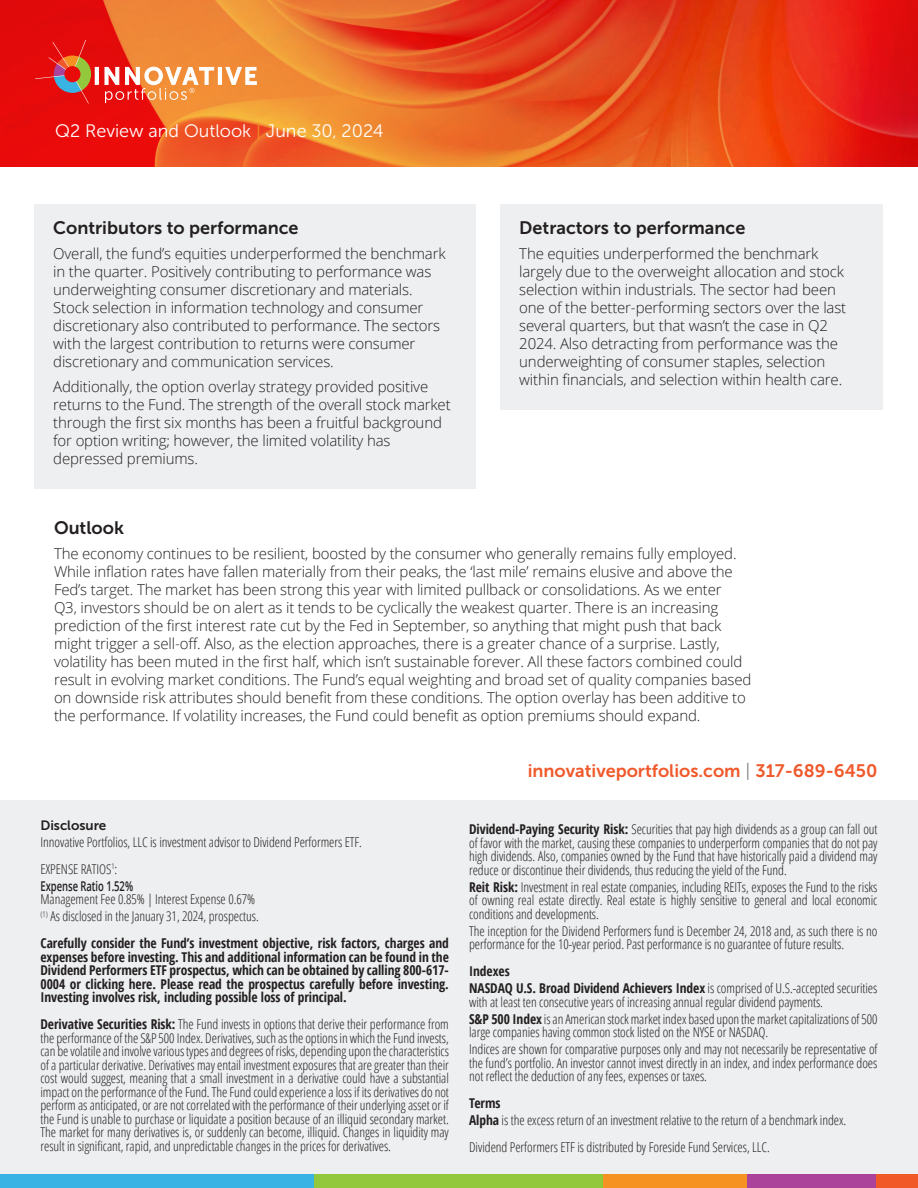
<style>
.page{position:relative;width:918px;height:1188px;background:#fff}
.page>*{position:absolute;margin:0;border:0;box-sizing:border-box;transform-origin:0 0}
.t1{font:18px "Museo Sans 700";color:#231f20}
.t2{font:18px "Museo Sans 700";color:#f0592b}
.t3{font:18px "Museo Sans 300";color:#fff}
.t4{font:300 15px/18px "Open Sans";letter-spacing:-.01em;color:#231f20}
.t5{font:300 condensed 13.5px/13.5px "Open Sans";letter-spacing:-.005em;color:#231f20}
.t6{font:700 condensed 13.5px/13.5px "Open Sans";letter-spacing:-.005em;color:#231f20;text-align:justify}
.t7{font:600 13.5px "Open Sans";letter-spacing:-.005em;color:#231f20;scale:.7 1}
.t8{font:13.5px "Museo Sans 700";letter-spacing:-.005em;color:#231f20}
.s1{color:#f49121}
.s2{font-weight:700}
.s3{font-family:"Museo Sans 300";color:#7f8284}
.s4{font-weight:300}
</style>
<div class="page">
<svg style="left:0;top:0;width:918px;height:166px;background:#e84b1f"></svg>
<div style="left:0;top:800px;width:918px;height:386px;background:#edeff0"></div>
<div style="left:0;top:1174px;width:315px;height:14px;background:#38b3e4"></div>
<div style="left:315px;top:1174px;width:288px;height:14px;background:#94c83c"></div>
<div style="left:603px;top:1174px;width:145px;height:14px;background:#f69222"></div>
<div style="left:748px;top:1174px;width:129px;height:14px;background:#aa4399"></div>
<div style="left:877px;top:1174px;width:41px;height:14px;background:#f15929"></div>
<svg style="left:226px;top:67px;width:31px;height:18px"></svg>
<svg style="left:105px;top:67px;width:109px;height:36px"></svg>
<svg style="left:35px;top:40px;width:56px;height:64px;background:#d03329"></svg>
<div style="left:34px;top:204px;width:442px;height:284px;background:#edeff0"></div>
<div style="left:500px;top:204px;width:383px;height:206px;background:#edeff0"></div>
<h1 class="t3" style="left:55px;top:121px;width:330px">Q2 Review and Outlook <span class="s1">|</span> June 30, 2024</h1>
<h1 class="t1" style="left:53px;top:218px;width:247px">Contributors to performance</h1>
<p class="t4" style="left:53px;top:244px;width:394px">Overall, the fund’s equities underperformed the benchmark in the quarter. Positively contributing to performance was underweighting consumer discretionary and materials.<br>Stock selection in information technology and consumer discretionary also contributed to performance. The sectors with the largest contribution to returns were consumer discretionary and communication services.</p>
<p class="t4" style="left:53px;top:377px;width:399px">Additionally, the option overlay strategy provided positive returns to the Fund. The strength of the overall stock market through the first six months has been a fruitful background for option writing; however, the limited volatility has depressed premiums.</p>
<h1 class="t1" style="left:519px;top:218px;width:228px">Detractors to performance</h1>
<p class="t4" style="left:519px;top:244px;width:328px">The equities underperformed the benchmark largely due to the overweight allocation and stock selection within industrials. The sector had been one of the better-performing sectors over the last several quarters, but that wasn’t the case in Q2<br>2024. Also detracting from performance was the underweighting of consumer staples, selection within financials, and selection within health care.</p>
<h1 class="t1" style="left:54px;top:518px;width:71px">Outlook</h1>
<p class="t4" style="left:54px;top:544px;width:699px">The economy continues to be resilient, boosted by the consumer who generally remains fully employed.<br>While inflation rates have fallen materially from their peaks, the ‘last mile’ remains elusive and above the Fed’s target. The market has been strong this year with limited pullback or consolidations. As we enter<br>Q3, investors should be on alert as it tends to be cyclically the weakest quarter. There is an increasing prediction of the first interest rate cut by the Fed in September, so anything that might push that back might trigger a sell-off. Also, as the election approaches, there is a greater chance of a surprise. Lastly, volatility has been muted in the first half, which isn’t sustainable forever. All these factors combined could result in evolving market conditions. The Fund’s equal weighting and broad set of quality companies based on downside risk attributes should benefit from these conditions. The option overlay has been additive to the performance. If volatility increases, the Fund could benefit as option premiums should expand.</p>
<p class="t8" style="left:40px;top:818px;width:67px">Disclosure</p>
<p class="t5" style="left:40px;top:828px;width:323px;line-height:27px">Innovative Portfolios, LLC is investment advisor to Dividend Performers ETF.<br>EXPENSE RATIOS<sup>1</sup>:</p>
<p class="t7" style="left:40px;top:877px;width:134px">Expense Ratio 1.52%</p>
<p class="t5" style="left:40px;top:891px;width:220px;line-height:17px">Management Fee 0.85% | Interest Expense 0.67% <sup>(1)</sup> As disclosed in the January 31, 2024, prospectus.</p>
<p class="t6" style="left:40px;top:936px;width:410px">Carefully consider the Fund’s investment objective, risk factors, charges and expenses before investing. This and additional information can be found in the Dividend Performers ETF prospectus, which can be obtained by calling 800-617- 0004 or clicking here. Please read the prospectus carefully before investing.<br>Investing involves risk, including possible loss of principal.</p>
<p class="t5" style="left:40px;top:1017px;width:410px;text-align:justify"><span class="s2">Derivative Securities Risk:</span> The Fund invests in options that derive their performance from the performance of the S&amp;P 500 Index. Derivatives, such as the options in which the Fund invests, can be volatile and involve various types and degrees of risks, depending upon the characteristics of a particular derivative. Derivatives may entail investment exposures that are greater than their cost would suggest, meaning that a small investment in a derivative could have a substantial impact on the performance of the Fund. The Fund could experience a loss if its derivatives do not perform as anticipated, or are not correlated with the performance of their underlying asset or if the Fund is unable to purchase or liquidate a position because of an illiquid secondary market.<br>The market for many derivatives is, or suddenly can become, illiquid. Changes in liquidity may result in significant, rapid, and unpredictable changes in the prices for derivatives.</p>
<h1 class="t2" style="left:528px;top:761px;width:351px">innovativeportfolios.com <span class="s3">|</span> 317-689-6450</h1>
<p class="t5" style="left:469px;top:822px;width:410px;text-align:justify"><span class="s2">Dividend-Paying Security Risk:</span> Securities that pay high dividends as a group can fall out of favor with the market, causing these companies to underperform companies that do not pay high dividends. Also, companies owned by the Fund that have historically paid a dividend may reduce or discontinue their dividends, thus reducing the yield of the Fund.</p>
<p class="t5" style="left:469px;top:880px;width:410px;text-align:justify"><span class="s2">Reit Risk:</span> Investment in real estate companies, including REITs, exposes the Fund to the risks of owning real estate directly. Real estate is highly sensitive to general and local economic conditions and developments.</p>
<p class="t5" style="left:469px;top:924px;width:410px">The inception for the Dividend Performers fund is December 24, 2018 and, as such there is no performance for the 10-year period. Past performance is no guarantee of future results.</p>
<p class="t6" style="left:469px;top:962px;width:410px;line-height:17px">Indexes<br>NASDAQ U.S. Broad Dividend Achievers Index <span class="s4">is comprised of U.S.-accepted securities</span></p>
<p class="t5" style="left:469px;top:993px;width:410px;line-height:17px">with at least ten consecutive years of increasing annual regular dividend payments.<br><span class="s2">S&amp;P 500 Index</span> is an American stock market index based upon the market capitalizations of 500</p>
<p class="t5" style="left:469px;top:1023px;width:410px;line-height:17px">large companies having common stock listed on the NYSE or NASDAQ.<br>Indices are shown for comparative purposes only and may not necessarily be representative of</p>
<p class="t5" style="left:469px;top:1056px;width:410px">the fund’s portfolio. An investor cannot invest directly in an index, and index performance does not reflect the deduction of any fees, expenses or taxes.</p>
<p class="t5" style="left:469px;top:1094px;width:379px;line-height:17px"><span class="s2">Terms<br>Alpha</span> is the excess return of an investment relative to the return of a benchmark index.</p>
<p class="t5" style="left:469px;top:1140px;width:302px">Dividend Performers ETF is distributed by Foreside Fund Services, LLC.</p>
</div>
